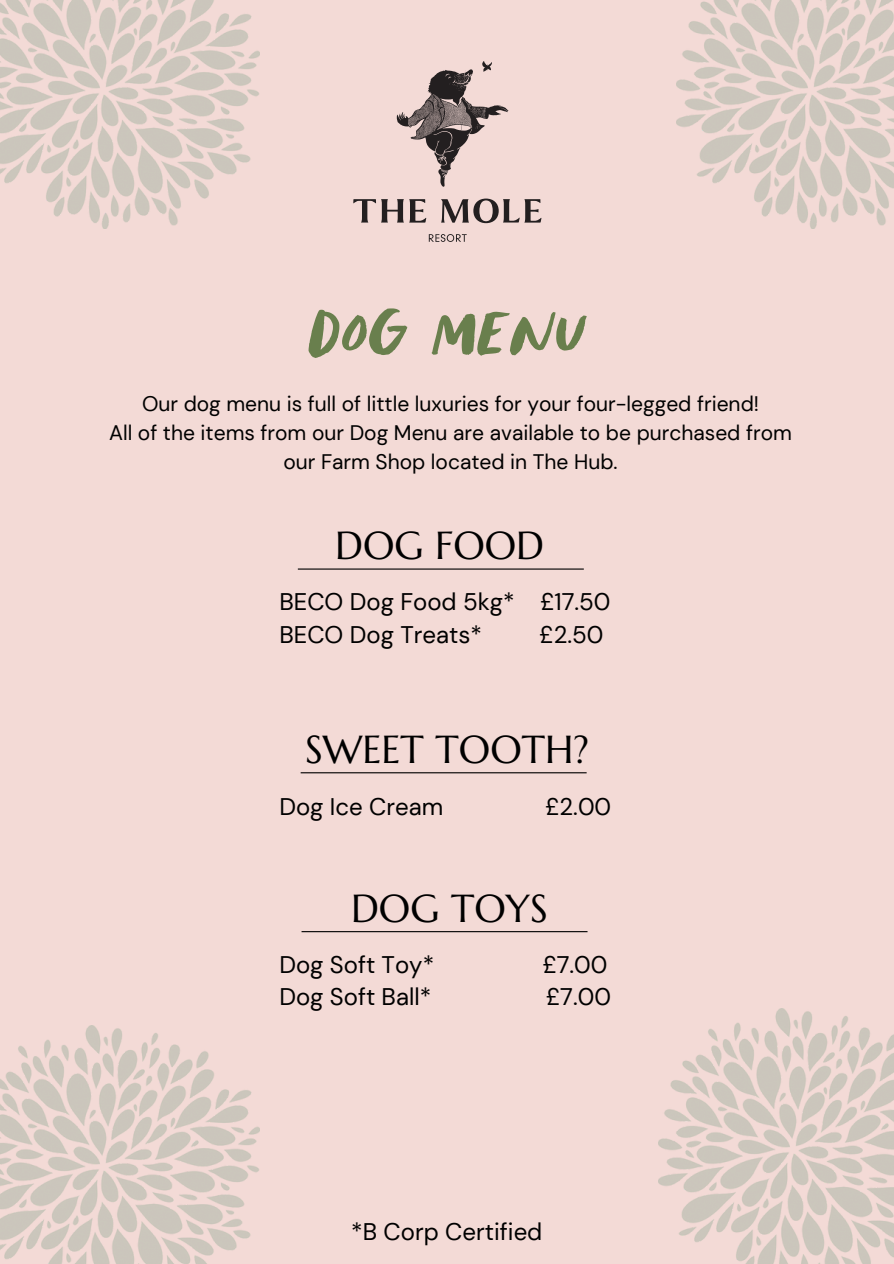
<style>
.page{position:relative;width:894px;height:1264px;background:#fff}
.page>*{position:absolute;margin:0;border:0;box-sizing:border-box;transform-origin:0 0}
.t1{font:76.5px "Foxglove";color:#697f4d}
.t2{font:39px "Marcellus";color:#000}
.t3{font:24px/32.7px "DM Sans";color:#000}
.t4{font:21px/29.2px "DM Sans";color:#000;text-align:center}
</style>
<div class="page">
<div style="left:0;top:0;width:893px;height:1263px;background:#f3dad6"></div>
<svg style="left:353px;top:199px;width:73px;height:23px"></svg>
<svg style="left:441px;top:198px;width:100px;height:25px"></svg>
<svg style="left:428px;top:234px;width:38px;height:8px"></svg>
<svg style="left:396px;top:61px;width:112px;height:126px"></svg>
<img style="left:676px;top:0;width:217px;height:229px">
<img style="left:0;top:0;width:259px;height:229px">
<img style="left:0;top:1025px;width:259px;height:238px">
<img style="left:658px;top:1008px;width:235px;height:255px">
<hr style="left:298px;top:568px;width:285px;height:1px;background:#000">
<hr style="left:300px;top:772px;width:286px;height:1px;background:#000">
<hr style="left:301px;top:931px;width:286px;height:1px;background:#000">
<p class="t1" style="left:306px;top:293px;width:282px">Dog Menu</p>
<h3 class="t4" style="left:142px;top:389px;width:618px">Our dog menu is full of little luxuries for your four-legged friend!</h3>
<p class="t4" style="left:109px;top:418px;width:684px">All of the items from our Dog Menu are available to be purchased from our Farm Shop located in The Hub.</p>
<h2 class="t2" style="left:335px;top:521px;width:210px">DOG FOOD</h2>
<p class="t3" style="left:279px;top:585px;width:332px">BECO Dog Food 5kg* £17.50<br>BECO Dog Treats*</p>
<p class="t3" style="left:539px;top:618px;width:66px">£2.50</p>
<h3 class="t2" style="left:305px;top:724px;width:285px">SWEET TOOTH?</h3>
<h2 class="t3" style="left:279px;top:790px;width:165px">Dog Ice Cream</h2>
<h2 class="t3" style="left:545px;top:790px;width:68px">£2.00</h2>
<h3 class="t2" style="left:351px;top:883px;width:198px">DOG TOYS</h3>
<h2 class="t3" style="left:279px;top:948px;width:156px">Dog Soft Toy*</h2>
<h2 class="t3" style="left:542px;top:948px;width:67px">£7.00</h2>
<h2 class="t3" style="left:279px;top:980px;width:153px">Dog Soft Ball*</h2>
<h2 class="t3" style="left:545px;top:980px;width:67px">£7.00</h2>
<h3 class="t3" style="left:351px;top:1214px;width:192px">*B Corp Certified</h3>
</div>
